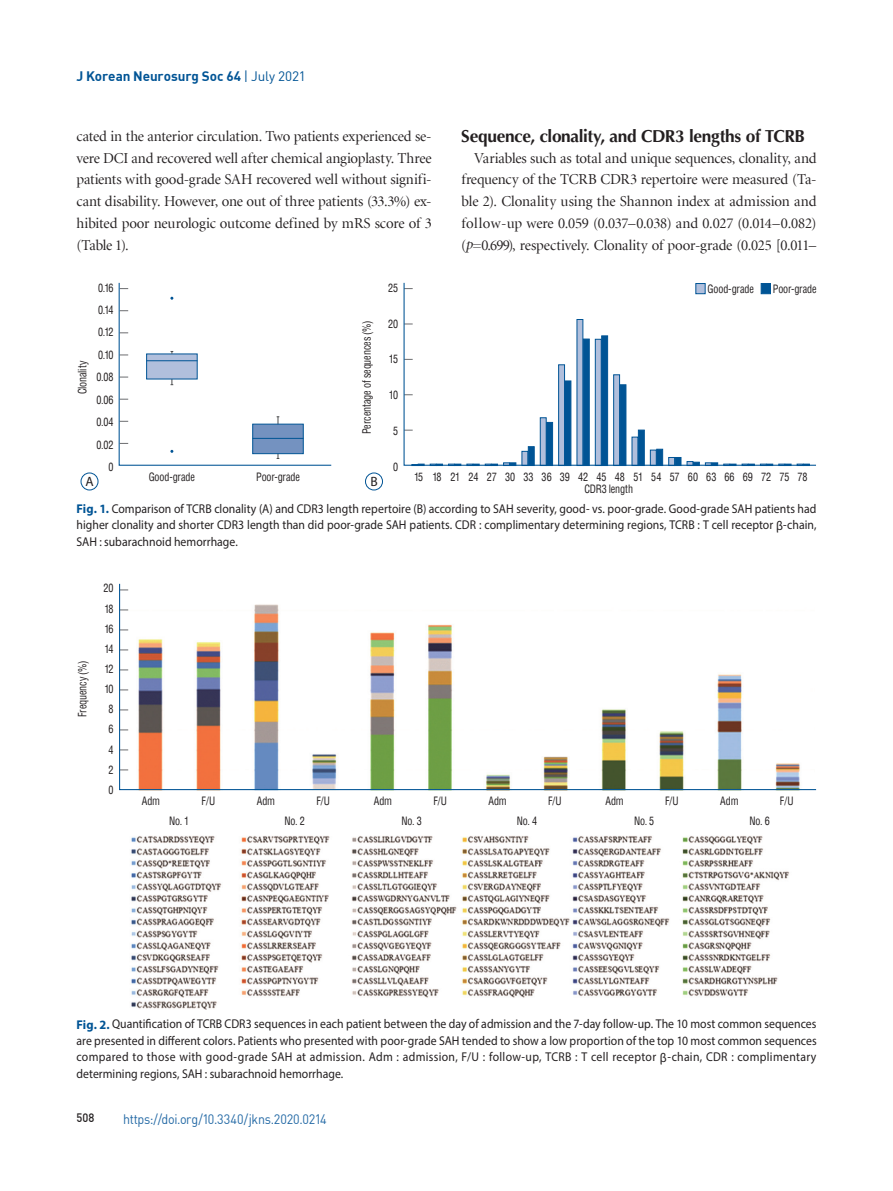
<style>
.page{position:relative;width:893px;height:1191px;background:#fff}
.page>*{position:absolute;margin:0;border:0;box-sizing:border-box;transform-origin:0 0}
.t1{font:700 17.25px "Optima";letter-spacing:-.02em;color:#231f20}
.t2{font:15px/21.8px "Minion LT Display";letter-spacing:-.01em;color:#231f20;text-align:justify}
.t3{font:13.5px "DIN";letter-spacing:-.02em;color:#2369a5;scale:.93 1}
.t4{font:700 13.5px "DIN";letter-spacing:-.005em;color:#005495}
.t5{font:13.5px "Myriad Pro";color:#231f20}
.t6{font:12.75px/16.5px "Myriad Pro";letter-spacing:.005em;color:#231f20;text-align:justify;scale:.92 1}
.t7{font:12px "Dinmed";color:#231f20;scale:.93 1}
.t8{font:condensed 11.25px/12px "Helvetica";letter-spacing:-.015em;color:#231f20;text-align:center;scale:.9 1}
.t9{font:condensed 11.25px/22.4px "Helvetica";letter-spacing:-.04em;color:#231f20;text-align:right;scale:.9 1}
.t10{font:condensed 11.25px/20.1px "Helvetica";letter-spacing:-.085em;color:#231f20;text-align:center;scale:.9 1}
.s1{font-weight:400}
.s2{font-family:"Minion LT";font-style:italic}
.s3{font-weight:700;color:#005495}
</style>
<div class="page">
<svg style="left:403px;top:282px;width:413px;height:184px"></svg>
<div style="left:365px;top:473px;width:18px;height:17px;border:1px solid #005495;border-radius:50%"></div>
<div style="left:81px;top:473px;width:17px;height:17px;border:1px solid #005495;border-radius:50%"></div>
<svg style="left:118px;top:282px;width:214px;height:184px"></svg>
<img style="left:131px;top:836px;width:659px;height:173px">
<svg style="left:119px;top:583px;width:698px;height:207px"></svg>
<p class="t4" style="left:76px;top:68px;width:231px">J Korean Neurosurg Soc 64 <span class="s1">| July 2021</span></p>
<p class="t2" style="left:76px;top:126px;width:357px">cated in the anterior circulation. Two patients experienced se&shy;vere DCI and recovered well after chemical angioplasty. Three patients with good-grade SAH recovered well without signifi&shy;cant disability. However, one out of three patients (33.3%) ex&shy;hibited poor neurologic outcome defined by mRS score of 3 (Table 1).</p>
<h1 class="t1" style="left:461px;top:125px;width:345px">Sequence, clonality, and CDR3 lengths of TCRB</h1>
<p class="t2" style="left:461px;top:147px;width:357px;text-indent:13px">Variables such as total and unique sequences, clonality, and frequency of the TCRB CDR3 repertoire were measured (Ta&shy;ble 2). Clonality using the Shannon index at admission and follow-up were 0.059 (0.037–0.038) and 0.027 (0.014–0.082) (<span class="s2">p</span>=0.699), respectively. Clonality of poor-grade (0.025 [0.011–</p>
<p class="t8" style="left:76px;top:394px;width:39px;rotate:-90deg">Clonality</p>
<p class="t9" style="left:96px;top:276px;width:21px">0.16<br>0.14<br>0.12<br>0.10<br>0.08<br>0.06<br>0.04<br>0.02<br>0</p>
<p class="t5" style="left:85px;top:473px;width:10px">A</p>
<p class="t8" style="left:149px;top:470px;width:53px">Good-grade</p>
<p class="t8" style="left:256px;top:470px;width:50px">Poor-grade</p>
<p class="t8" style="left:361px;top:434px;width:128px;rotate:-90deg">Percentage of sequences (%)</p>
<p class="t5" style="left:370px;top:473px;width:9px">B</p>
<p class="t8" style="left:388px;top:281px;width:13px">25</p>
<p class="t8" style="left:708px;top:282px;width:53px">Good-grade</p>
<p class="t8" style="left:773px;top:282px;width:50px">Poor-grade</p>
<p class="t8" style="left:388px;top:317px;width:13px">20</p>
<p class="t8" style="left:389px;top:353px;width:12px">15</p>
<p class="t8" style="left:389px;top:389px;width:12px">10</p>
<p class="t8" style="left:393px;top:425px;width:7px">5</p>
<p class="t8" style="left:393px;top:461px;width:7px">0</p>
<p class="t8" style="left:414px;top:470px;width:439px">15 18 21 24 27 30 33 36 39 42 45 48 51 54 57 60 63 66 69 72 75 78<br>CDR3 length</p>
<p class="t6" style="left:77px;top:500px;width:806px"><span class="s3">Fig. 1.</span> Comparison of TCRB clonality (A) and CDR3 length repertoire (B) according to SAH severity, good- vs. poor-grade. Good-grade SAH patients had higher clonality and shorter CDR3 length than did poor-grade SAH patients. CDR : complimentary determining regions, TCRB : T cell receptor β-chain, SAH : subarachnoid hemorrhage.</p>
<p class="t8" style="left:76px;top:717px;width:64px;rotate:-90deg">Frequency (%)</p>
<p class="t10" style="left:104px;top:578px;width:13px">20<br>18<br>16<br>14<br>12<br>10<br>8<br>6<br>4<br>2<br>0</p>
<p class="t8" style="left:142px;top:795px;width:22px">Adm</p>
<p class="t8" style="left:202px;top:795px;width:17px">F/U</p>
<p class="t8" style="left:257px;top:795px;width:22px">Adm</p>
<p class="t8" style="left:316px;top:795px;width:17px">F/U</p>
<p class="t8" style="left:374px;top:795px;width:22px">Adm</p>
<p class="t8" style="left:433px;top:795px;width:17px">F/U</p>
<p class="t8" style="left:489px;top:795px;width:22px">Adm</p>
<p class="t8" style="left:548px;top:795px;width:17px">F/U</p>
<p class="t8" style="left:605px;top:795px;width:22px">Adm</p>
<p class="t8" style="left:665px;top:795px;width:17px">F/U</p>
<p class="t8" style="left:720px;top:795px;width:22px">Adm</p>
<p class="t8" style="left:780px;top:795px;width:17px">F/U</p>
<p class="t8" style="left:169px;top:815px;width:24px">No. 1</p>
<p class="t8" style="left:284px;top:815px;width:24px">No. 2</p>
<p class="t8" style="left:401px;top:815px;width:24px">No. 3</p>
<p class="t8" style="left:517px;top:815px;width:24px">No. 4</p>
<p class="t8" style="left:634px;top:815px;width:24px">No. 5</p>
<p class="t8" style="left:749px;top:815px;width:24px">No. 6</p>
<p class="t6" style="left:77px;top:1015px;width:806px"><span class="s3">Fig. 2.</span> Quantification of TCRB CDR3 sequences in each patient between the day of admission and the 7-day follow-up. The 10 most common sequences are presented in different colors. Patients who presented with poor-grade SAH tended to show a low proportion of the top 10 most common sequences compared to those with good-grade SAH at admission. Adm : admission, F/U : follow-up, TCRB : T cell receptor β-chain, CDR : complimentary determining regions, SAH : subarachnoid hemorrhage.</p>
<p class="t7" style="left:77px;top:1109px;width:21px">508</p>
<p class="t3" style="left:123px;top:1110px;width:220px">https://doi.org/10.3340/jkns.2020.0214</p>
</div>
